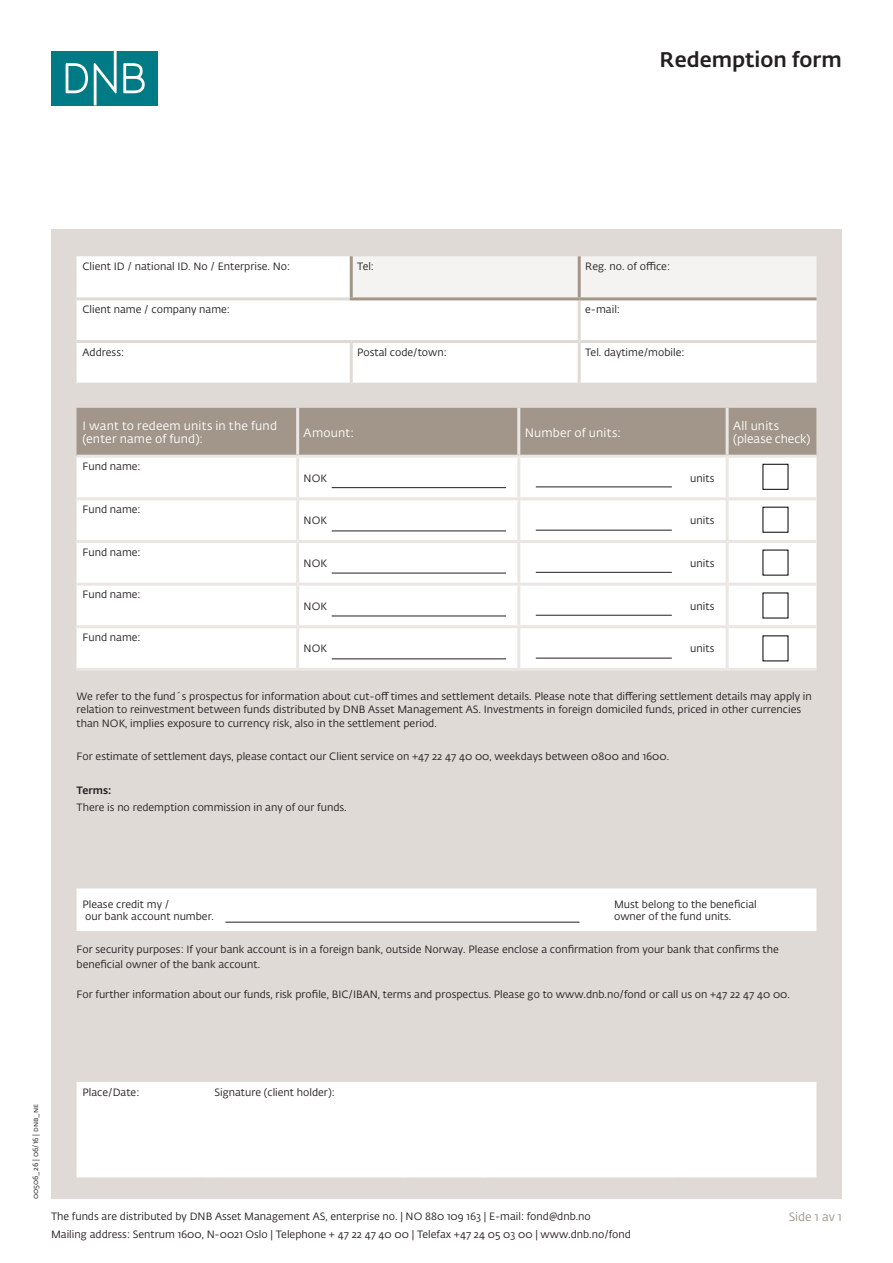
<style>
.page{position:relative;width:893px;height:1263px;background:#fff}
.page>*{position:absolute;margin:0;border:0;box-sizing:border-box;transform-origin:0 0}
.Topptekst_svart_th{font:500 21px "Fedra Sans Alt Pro";color:#231f20}
.stikktitler_hvite_8p{font:12px/13.5px "Fedra Sans Alt Pro";letter-spacing:.015em;color:#fff}
.topptekst_liten_graa{font:12px "Fedra Sans Alt Pro";color:#a19689}
.skjema_brød{font:10.5px/13.5px "Fedra Sans Alt Pro";color:#231f20}
.skjema_brød-2{font:500 10.5px "Fedra Sans Alt Pro";color:#231f20}
.t1{font:7.5px "Fedra Sans Alt Pro";color:#231f20}
</style>
<div class="page">
<div style="left:51px;top:230px;width:791px;height:969px;background:#dfdad6"></div>
<div style="left:51px;top:51px;width:106px;height:54px;background:#007b85"></div>
<svg style="left:123px;top:63px;width:22px;height:30px"></svg>
<svg style="left:94px;top:51px;width:23px;height:54px"></svg>
<svg style="left:66px;top:63px;width:22px;height:30px"></svg>
<div style="left:77px;top:408px;width:739px;height:47px;background:#a19689"></div>
<div style="left:77px;top:458px;width:739px;height:210px;background:#fff"></div>
<hr style="left:296px;top:408px;width:3px;height:47px;background:#eae6e3">
<hr style="left:517px;top:408px;width:3px;height:47px;background:#eae6e3">
<hr style="left:726px;top:408px;width:3px;height:47px;background:#eae6e3">
<hr style="left:77px;top:455px;width:221px;height:3px;background:#eae6e3">
<hr style="left:298px;top:455px;width:221px;height:3px;background:#eae6e3">
<hr style="left:296px;top:458px;width:3px;height:39px;background:#eae6e3">
<hr style="left:519px;top:455px;width:208px;height:3px;background:#eae6e3">
<hr style="left:517px;top:458px;width:3px;height:39px;background:#eae6e3">
<hr style="left:727px;top:455px;width:89px;height:3px;background:#eae6e3">
<hr style="left:726px;top:458px;width:3px;height:39px;background:#eae6e3">
<hr style="left:77px;top:497px;width:221px;height:3px;background:#eae6e3">
<hr style="left:298px;top:497px;width:221px;height:3px;background:#eae6e3">
<hr style="left:296px;top:500px;width:3px;height:40px;background:#eae6e3">
<hr style="left:519px;top:497px;width:208px;height:3px;background:#eae6e3">
<hr style="left:517px;top:500px;width:3px;height:40px;background:#eae6e3">
<hr style="left:727px;top:497px;width:89px;height:3px;background:#eae6e3">
<hr style="left:726px;top:500px;width:3px;height:40px;background:#eae6e3">
<hr style="left:77px;top:540px;width:221px;height:3px;background:#eae6e3">
<hr style="left:298px;top:540px;width:221px;height:3px;background:#eae6e3">
<hr style="left:296px;top:543px;width:3px;height:40px;background:#eae6e3">
<hr style="left:519px;top:540px;width:208px;height:3px;background:#eae6e3">
<hr style="left:517px;top:543px;width:3px;height:40px;background:#eae6e3">
<hr style="left:727px;top:540px;width:89px;height:3px;background:#eae6e3">
<hr style="left:726px;top:543px;width:3px;height:40px;background:#eae6e3">
<hr style="left:77px;top:583px;width:221px;height:3px;background:#eae6e3">
<hr style="left:298px;top:583px;width:221px;height:3px;background:#eae6e3">
<hr style="left:296px;top:586px;width:3px;height:39px;background:#eae6e3">
<hr style="left:519px;top:583px;width:208px;height:3px;background:#eae6e3">
<hr style="left:517px;top:586px;width:3px;height:39px;background:#eae6e3">
<hr style="left:727px;top:583px;width:89px;height:3px;background:#eae6e3">
<hr style="left:726px;top:586px;width:3px;height:39px;background:#eae6e3">
<hr style="left:77px;top:625px;width:221px;height:3px;background:#eae6e3">
<hr style="left:298px;top:625px;width:221px;height:3px;background:#eae6e3">
<hr style="left:296px;top:628px;width:3px;height:40px;background:#eae6e3">
<hr style="left:519px;top:625px;width:208px;height:3px;background:#eae6e3">
<hr style="left:517px;top:628px;width:3px;height:40px;background:#eae6e3">
<hr style="left:727px;top:625px;width:89px;height:3px;background:#eae6e3">
<hr style="left:726px;top:628px;width:3px;height:40px;background:#eae6e3">
<hr style="left:77px;top:668px;width:221px;height:3px;background:#eae6e3">
<hr style="left:298px;top:668px;width:221px;height:3px;background:#eae6e3">
<hr style="left:519px;top:668px;width:208px;height:3px;background:#eae6e3">
<hr style="left:727px;top:668px;width:89px;height:3px;background:#eae6e3">
<div style="left:77px;top:888px;width:739px;height:43px;background:#fff"></div>
<div style="left:763px;top:464px;width:25px;height:26px;border:1px solid #000"></div>
<hr style="left:225px;top:922px;width:354px;height:1px;background:#231f20">
<div style="left:77px;top:1082px;width:739px;height:95px;background:#fff"></div>
<hr style="left:207px;top:1082px;width:3px;height:95px;background:#fff">
<hr style="left:402px;top:1082px;width:3px;height:95px;background:#fff">
<hr style="left:483px;top:1082px;width:3px;height:95px;background:#fff">
<hr style="left:670px;top:1082px;width:3px;height:95px;background:#fff">
<hr style="left:332px;top:487px;width:174px;height:1px;background:#231f20">
<hr style="left:332px;top:658px;width:174px;height:1px;background:#231f20">
<hr style="left:332px;top:616px;width:174px;height:1px;background:#231f20">
<hr style="left:332px;top:573px;width:174px;height:1px;background:#231f20">
<hr style="left:332px;top:530px;width:174px;height:1px;background:#231f20">
<hr style="left:536px;top:486px;width:136px;height:1px;background:#231f20">
<hr style="left:536px;top:658px;width:136px;height:1px;background:#231f20">
<hr style="left:536px;top:615px;width:136px;height:1px;background:#231f20">
<hr style="left:536px;top:572px;width:136px;height:1px;background:#231f20">
<hr style="left:536px;top:530px;width:136px;height:1px;background:#231f20">
<div style="left:77px;top:256px;width:739px;height:127px;background:#fff"></div>
<div style="left:353px;top:256px;width:463px;height:41px;background:#f4f3f1"></div>
<hr style="left:77px;top:297px;width:273px;height:3px;background:#dfdad6">
<hr style="left:578px;top:300px;width:3px;height:40px;background:#dfdad6">
<hr style="left:77px;top:340px;width:274px;height:3px;background:#dfdad6">
<hr style="left:351px;top:340px;width:228px;height:3px;background:#dfdad6">
<hr style="left:350px;top:343px;width:3px;height:40px;background:#dfdad6">
<hr style="left:579px;top:340px;width:237px;height:3px;background:#dfdad6">
<hr style="left:578px;top:343px;width:3px;height:40px;background:#dfdad6">
<hr style="left:350px;top:256px;width:3px;height:41px;background:#a19689">
<hr style="left:578px;top:256px;width:3px;height:41px;background:#a19689">
<hr style="left:350px;top:297px;width:229px;height:3px;background:#a19689">
<hr style="left:579px;top:297px;width:237px;height:3px;background:#a19689">
<p class="Topptekst_svart_th" style="left:659px;top:44px;width:184px">Redemption form</p>
<p class="skjema_brød" style="left:83px;top:260px;width:209px">Client ID / national ID. No / Enterprise. No:</p>
<p class="skjema_brød" style="left:357px;top:260px;width:18px">Tel:</p>
<p class="skjema_brød" style="left:585px;top:260px;width:86px">Reg. no. of office:</p>
<p class="skjema_brød" style="left:83px;top:302px;width:149px">Client name / company name:</p>
<p class="skjema_brød" style="left:585px;top:302px;width:36px">e-mail:</p>
<p class="skjema_brød" style="left:83px;top:345px;width:43px">Address:</p>
<p class="skjema_brød" style="left:357px;top:345px;width:91px">Postal code/town:</p>
<p class="skjema_brød" style="left:585px;top:345px;width:101px">Tel. daytime/mobile:</p>
<p class="stikktitler_hvite_8p" style="left:83px;top:419px;width:196px">I want to redeem units in the fund (enter name of fund):</p>
<p class="stikktitler_hvite_8p" style="left:304px;top:425px;width:52px">Amount:</p>
<p class="stikktitler_hvite_8p" style="left:525px;top:425px;width:98px">Number of units:</p>
<p class="stikktitler_hvite_8p" style="left:733px;top:419px;width:79px">All units (please check)</p>
<p class="skjema_brød" style="left:83px;top:460px;width:60px">Fund name:</p>
<p class="skjema_brød" style="left:304px;top:471px;width:25px">NOK</p>
<p class="skjema_brød" style="left:690px;top:471px;width:26px">units</p>
<p class="skjema_brød" style="left:83px;top:502px;width:60px">Fund name:</p>
<p class="skjema_brød" style="left:304px;top:513px;width:25px">NOK</p>
<p class="skjema_brød" style="left:690px;top:513px;width:26px">units</p>
<p class="skjema_brød" style="left:83px;top:545px;width:60px">Fund name:</p>
<p class="skjema_brød" style="left:304px;top:556px;width:25px">NOK</p>
<p class="skjema_brød" style="left:690px;top:556px;width:26px">units</p>
<p class="skjema_brød" style="left:83px;top:587px;width:60px">Fund name:</p>
<p class="skjema_brød" style="left:304px;top:599px;width:25px">NOK</p>
<p class="skjema_brød" style="left:690px;top:599px;width:26px">units</p>
<p class="skjema_brød" style="left:83px;top:630px;width:60px">Fund name:</p>
<p class="skjema_brød" style="left:304px;top:641px;width:25px">NOK</p>
<p class="skjema_brød" style="left:690px;top:641px;width:26px">units</p>
<p class="skjema_brød" style="left:77px;top:689px;width:737px">We refer to the fund´s prospectus for information about cut-off times and settlement details. Please note that differing settlement details may apply in relation to reinvestment between funds distributed by DNB Asset Management AS. Investments in foreign domiciled funds, priced in other currencies than NOK, implies exposure to currency risk, also in the settlement period.</p>
<p class="skjema_brød" style="left:77px;top:749px;width:594px">For estimate of settlement days, please contact our Client service on +47 22 47 40 00, weekdays between 0800 and 1600.</p>
<p class="skjema_brød-2" style="left:77px;top:782px;width:36px">Terms:</p>
<p class="skjema_brød" style="left:77px;top:800px;width:272px">There is no redemption commission in any of our funds.</p>
<p class="skjema_brød" style="left:83px;top:897px;width:133px;line-height:12.6px">Please credit my /<br>our bank account number.</p>
<p class="skjema_brød" style="left:614px;top:897px;width:144px;line-height:12.6px">Must belong to the beneficial owner of the fund units.</p>
<p class="skjema_brød" style="left:77px;top:941px;width:704px;line-height:15px">For security purposes: If your bank account is in a foreign bank, outside Norway. Please enclose a confirmation from your bank that confirms the beneficial owner of the bank account.</p>
<p class="skjema_brød" style="left:77px;top:987px;width:715px">For further information about our funds, risk profile, BIC/IBAN, terms and prospectus. Please go to www.dnb.no/fond or call us on +47 22 47 40 00.</p>
<p class="t1" style="left:30px;top:1199px;width:97px;rotate:-90deg">00506_26 | 06/16 | dnb_ne</p>
<p class="skjema_brød" style="left:83px;top:1085px;width:58px">Place/Date:</p>
<p class="skjema_brød" style="left:214px;top:1085px;width:122px">Signature (client holder):</p>
<p class="skjema_brød" style="left:51px;top:1209px;width:541px">The funds are distributed by DNB Asset Management AS, enterprise no. | NO 880 109 163 | E-mail: fond@dnb.no</p>
<p class="skjema_brød" style="left:51px;top:1227px;width:581px">Mailing address: Sentrum 1600, N-0021 Oslo | Telephone + 47 22 47 40 00 | Telefax +47 24 05 03 00 | www.dnb.no/fond</p>
<p class="topptekst_liten_graa" style="left:789px;top:1209px;width:55px">Side 1 av 1</p>
</div>
